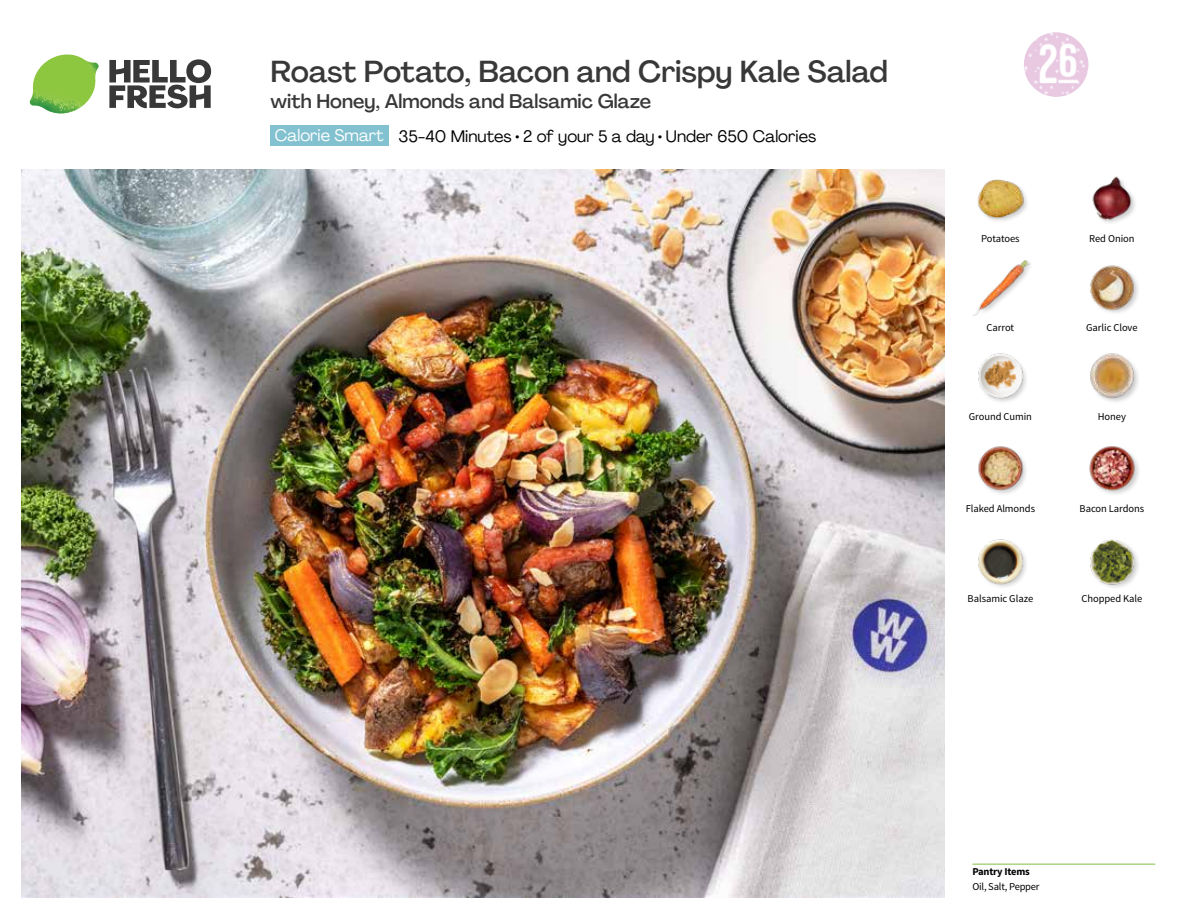
<style>
.page{position:relative;width:1188px;height:918px;background:#fff}
.page>*{position:absolute;margin:0;border:0;box-sizing:border-box;transform-origin:0 0}
.t1{font:500 30px "Agrandir";letter-spacing:-.005em;color:#383839}
.t2{font:500 19.5px "Agrandir";color:#383839}
.t3{font:16.5px "Agrandir";color:#000}
.t4{font:10.5px "Source Sans Pro";letter-spacing:-.005em;color:#000}
.t5{font:700 10.5px "Source Sans Pro";letter-spacing:-.02em;color:#000}
.s1{color:#fff}
</style>
<div class="page">
<svg style="left:109px;top:59px;width:102px;height:49px"></svg>
<img style="left:30px;top:55px;width:69px;height:59px">
<img style="left:21px;top:170px;width:924px;height:728px">
<div style="left:271px;top:126px;width:118px;height:20px;background:#82c1cf"></div>
<hr style="left:972px;top:864px;width:183px;height:1px;background:#82c341">
<img style="left:978px;top:539px;width:48px;height:48px">
<img style="left:1090px;top:539px;width:48px;height:49px">
<img style="left:978px;top:353px;width:48px;height:49px">
<img style="left:978px;top:446px;width:48px;height:48px">
<img style="left:1089px;top:446px;width:50px;height:48px">
<img style="left:1090px;top:353px;width:48px;height:49px">
<img style="left:977px;top:179px;width:50px;height:42px">
<img style="left:973px;top:260px;width:56px;height:56px">
<img style="left:1090px;top:265px;width:48px;height:48px">
<img style="left:1092px;top:176px;width:43px;height:47px">
<svg style="left:1024px;top:32px;width:65px;height:65px"></svg>
<h1 class="t1" style="left:271px;top:53px;width:619px">Roast Potato, Bacon and Crispy Kale Salad</h1>
<h2 class="t2" style="left:271px;top:89px;width:382px">with Honey, Almonds and Balsamic Glaze</h2>
<h3 class="t3" style="left:275px;top:126px;width:543px"><span class="s1">Calorie Smart</span> 35-40 Minutes • 2 of your 5 a day • Under 650 Calories</h3>
<p class="t4" style="left:981px;top:232px;width:40px">Potatoes</p>
<p class="t4" style="left:1089px;top:232px;width:47px">Red Onion</p>
<p class="t4" style="left:987px;top:321px;width:29px">Carrot</p>
<p class="t4" style="left:1086px;top:321px;width:53px">Garlic Clove</p>
<p class="t4" style="left:969px;top:410px;width:65px">Ground Cumin</p>
<p class="t4" style="left:1098px;top:410px;width:30px">Honey</p>
<p class="t4" style="left:966px;top:502px;width:71px">Flaked Almonds</p>
<p class="t4" style="left:1080px;top:502px;width:66px">Bacon Lardons</p>
<p class="t4" style="left:968px;top:592px;width:67px">Balsamic Glaze</p>
<p class="t4" style="left:1081px;top:592px;width:62px">Chopped Kale</p>
<p class="t5" style="left:972px;top:865px;width:59px">Pantry Items</p>
<p class="t4" style="left:972px;top:880px;width:69px">Oil, Salt, Pepper</p>
</div>
